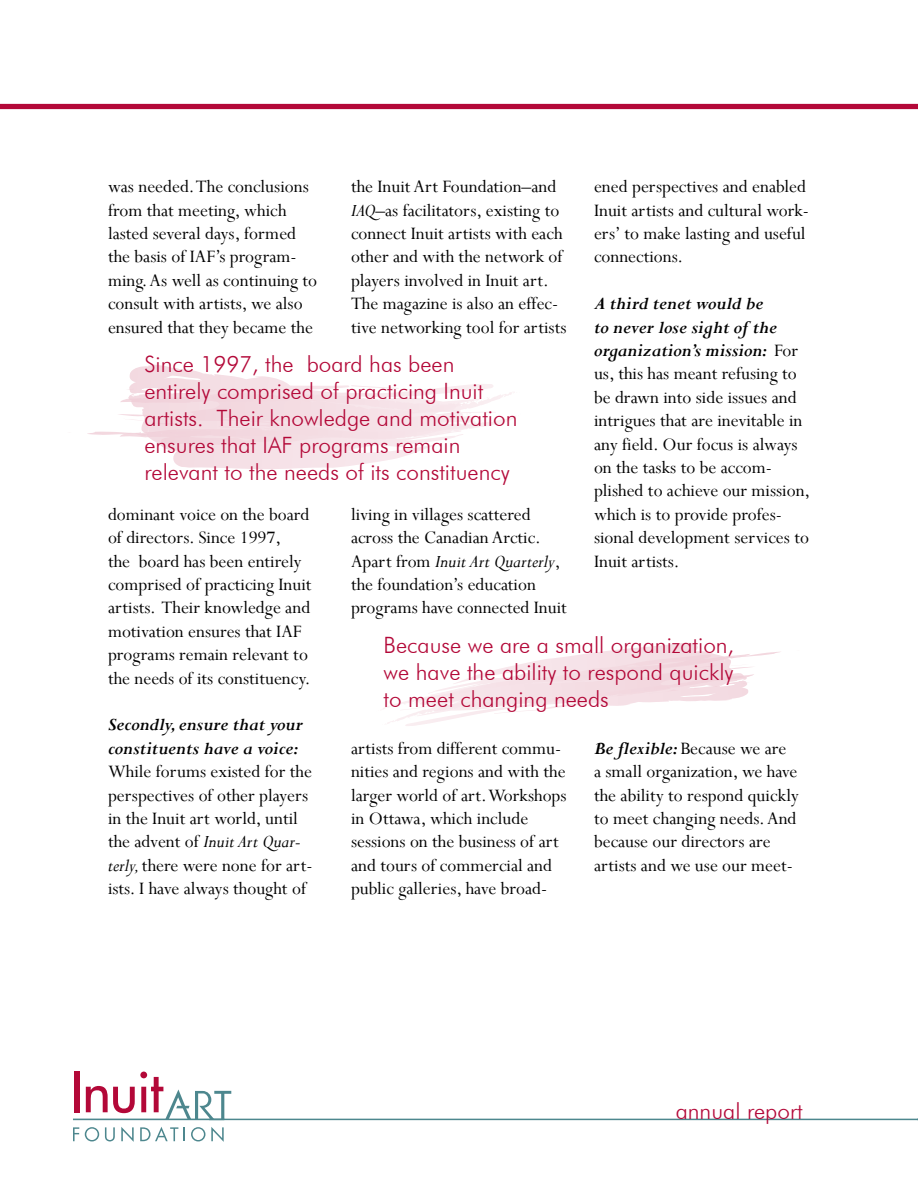
<style>
.page{position:relative;width:918px;height:1188px;background:#fff}
.page>*{position:absolute;margin:0;border:0;box-sizing:border-box;transform-origin:0 0}
.t1{font:300 22.5px/27px "Futura BT";color:#b30838}
.t2{font:19.5px/23.4px "Perpetua";color:#000}
.t3{font:italic 700 19.5px/23.4px "Perpetua";color:#000}
.s1{font-style:italic}
.s2{font-weight:700;font-style:italic}
</style>
<div class="page">
<hr style="left:209px;top:1119px;width:709px;height:1px;background:#4d878e">
<svg style="left:73px;top:1127px;width:6px;height:14px"></svg>
<svg style="left:85px;top:1127px;width:14px;height:14px"></svg>
<svg style="left:105px;top:1127px;width:10px;height:14px"></svg>
<svg style="left:121px;top:1127px;width:13px;height:15px"></svg>
<svg style="left:140px;top:1127px;width:38px;height:14px"></svg>
<svg style="left:184px;top:1127px;width:1px;height:14px"></svg>
<svg style="left:191px;top:1127px;width:14px;height:14px"></svg>
<svg style="left:211px;top:1127px;width:13px;height:15px"></svg>
<hr style="left:73px;top:1119px;width:151px;height:1px;background:#4d878e">
<div style="left:75px;top:1071px;width:5px;height:41px;background:#b30838"></div>
<svg style="left:86px;top:1072px;width:145px;height:47px"></svg>
<svg style="left:0;top:103px;width:918px;height:7px;background:#c54569"></svg>
<svg style="left:87px;top:364px;width:429px;height:105px"></svg>
<svg style="left:383px;top:643px;width:398px;height:83px"></svg>
<p class="t2" style="left:108px;top:175px;width:211px">was needed. The conclusions from that meeting, which lasted several days, formed the basis of IAF’s program&shy;ming. As well as continuing to consult with artists, we also ensured that they became the</p>
<p class="t2" style="left:351px;top:175px;width:217px">the Inuit Art Foundation–and<br><span class="s1">IAQ</span>–as facilitators, existing to connect Inuit artists with each other and with the network of players involved in Inuit art.<br>The magazine is also an effec&shy;tive networking tool for artists</p>
<p class="t2" style="left:594px;top:175px;width:217px">ened perspectives and enabled<br>Inuit artists and cultural work&shy;ers’ to make lasting and useful connections.</p>
<p class="t2" style="left:594px;top:292px;width:218px"><span class="s2">A third tenet would be<br>to never lose sight of the organization’s mission:</span> For us, this has meant refusing to be drawn into side issues and intrigues that are inevitable in any field. Our focus is always on the tasks to be accom&shy;plished to achieve our mission, which is to provide profes&shy;sional development services to<br>Inuit artists.</p>
<p class="t1" style="left:144px;top:351px;width:375px">Since 1997, the board has been entirely comprised of practicing Inuit artists. Their knowledge and motivation ensures that IAF programs remain relevant to the needs of its constituency</p>
<p class="t2" style="left:108px;top:502px;width:205px">dominant voice on the board of directors. Since 1997,<br>the board has been entirely comprised of practicing Inuit artists. Their knowledge and motivation ensures that IAF programs remain relevant to the needs of its constituency.</p>
<p class="t3" style="left:108px;top:713px;width:197px">Secondly, ensure that your constituents have a voice:</p>
<p class="t2" style="left:108px;top:760px;width:206px">While forums existed for the perspectives of other players in the Inuit art world, until the advent of <span class="s1">Inuit Art Quar&shy;terly,</span> there were none for art&shy;ists. I have always thought of</p>
<p class="t2" style="left:351px;top:502px;width:217px">living in villages scattered across the Canadian Arctic.<br>Apart from <span class="s1">Inuit Art Quarterly</span>, the foundation’s education programs have connected Inuit</p>
<p class="t1" style="left:384px;top:631px;width:352px;text-align:justify">Because we are a small organization, we have the ability to respond quickly to meet changing needs</p>
<p class="t2" style="left:351px;top:736px;width:217px">artists from different commu&shy;nities and regions and with the larger world of art. Workshops in Ottawa, which include sessions on the business of art and tours of commercial and public galleries, have broad-</p>
<p class="t2" style="left:594px;top:736px;width:206px"><span class="s2">Be flexible:</span> Because we are<br>a small organization, we have the ability to respond quickly to meet changing needs. And because our directors are artists and we use our meet-</p>
<p class="t1" style="left:676px;top:1097px;width:128px">annual report</p>
</div>
